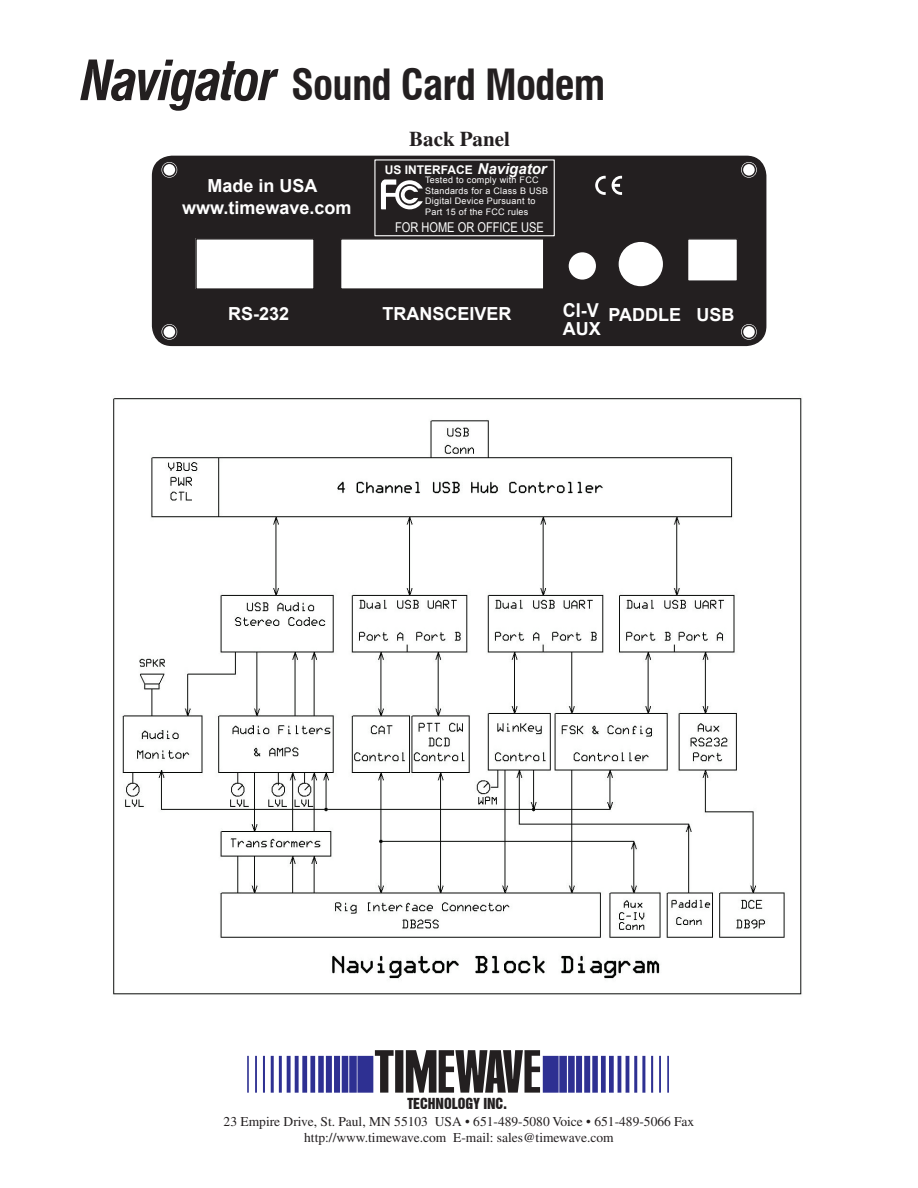
<style>
.page{position:relative;width:918px;height:1188px;background:#fff}
.page>*{position:absolute;margin:0;border:0;box-sizing:border-box;transform-origin:0 0}
.heading_1{font:700 condensed 42px "Swiss 721 BT";letter-spacing:-.02em;color:#231f20}
.heading_1-2{font:700 21px "Times";color:#231f20}
.t1{font:700 19.2px "Arial";color:#fff;scale:.94 1}
.t2{font:700 18px "Arial";color:#fff}
.t3{font:italic 700 15px "Arial";color:#fff}
.t4{font:13.95px "Swiss 921 BT Regular A";color:#231f20}
.Subhead_2{font:13.5px "Times";color:#231f20}
.t5{font:13.5px "Arial Narrow";color:#fff}
.t6{font:700 12px "Arial";color:#fff}
.t7{font:9px/10.5px "Arial";letter-spacing:.03em;color:#fff}
.s1{font-style:italic;font-size:54px}
</style>
<div class="page">
<svg style="left:247px;top:1050px;width:422px;height:43px"></svg>
<div style="left:153px;top:156px;width:613px;height:189px;background:#231f20;border-radius:19px"></div>
<div style="left:152px;top:156px;width:614px;height:190px;border:2px solid #231f20;border-radius:19px"></div>
<svg style="left:162px;top:162px;width:15px;height:16px"></svg>
<svg style="left:162px;top:324px;width:15px;height:16px"></svg>
<svg style="left:741px;top:324px;width:16px;height:16px"></svg>
<svg style="left:741px;top:162px;width:16px;height:16px"></svg>
<svg style="left:163px;top:163px;width:13px;height:13px"></svg>
<div style="left:162px;top:163px;width:15px;height:14px;border:2px solid #231f20;border-radius:50%"></div>
<div style="left:742px;top:163px;width:14px;height:14px;border:2px solid #231f20;border-radius:50%"></div>
<div style="left:162px;top:325px;width:15px;height:14px;border:2px solid #231f20;border-radius:50%"></div>
<div style="left:742px;top:325px;width:14px;height:14px;border:2px solid #231f20;border-radius:50%"></div>
<div style="left:568px;top:252px;width:29px;height:28px;background:#fff;border-radius:50%"></div>
<div style="left:567px;top:251px;width:30px;height:30px;border:2px solid #231f20;border-radius:50%"></div>
<div style="left:618px;top:241px;width:46px;height:46px;background:#fff;border-radius:50%"></div>
<div style="left:617px;top:240px;width:47px;height:48px;border:2px solid #231f20;border-radius:50%"></div>
<div style="left:196px;top:239px;width:118px;height:50px;background:#fff"></div>
<div style="left:195px;top:238px;width:120px;height:52px;border:2px solid #231f20"></div>
<div style="left:341px;top:239px;width:203px;height:50px;background:#fff"></div>
<div style="left:340px;top:238px;width:205px;height:52px;border:2px solid #231f20"></div>
<div style="left:688px;top:239px;width:49px;height:42px;background:#fff"></div>
<div style="left:687px;top:238px;width:51px;height:44px;border:2px solid #231f20"></div>
<svg style="left:595px;top:176px;width:11px;height:19px"></svg>
<svg style="left:612px;top:176px;width:10px;height:19px"></svg>
<svg style="left:381px;top:179px;width:42px;height:30px"></svg>
<img style="left:113px;top:398px;width:689px;height:597px">
<div style="left:374px;top:159px;width:181px;height:77px;border:1px solid #fff"></div>
<p class="heading_1" style="left:81px;top:60px;width:526px"><span class="s1">Navigator</span> Sound Card Modem</p>
<p class="heading_1-2" style="left:409px;top:126px;width:102px">Back Panel</p>
<p class="t2" style="left:207px;top:174px;width:112px">Made in USA</p>
<p class="t2" style="left:182px;top:196px;width:171px">www.timewave.com</p>
<p class="t6" style="left:385px;top:162px;width:90px">US INTERFACE</p>
<p class="t3" style="left:478px;top:159px;width:71px">Navigator</p>
<p class="t7" style="left:425px;top:175px;width:125px">Tested to comply with FCC<br>Standards for a Class B USB<br>Digital Device Pursuant to<br>Part 15 of the FCC rules</p>
<p class="t5" style="left:395px;top:217px;width:150px">FOR HOME OR OFFICE USE</p>
<p class="t2" style="left:228px;top:302px;width:63px">RS-232</p>
<p class="t1" style="left:563px;top:298px;width:40px">CI-V</p>
<p class="t2" style="left:563px;top:317px;width:39px">AUX</p>
<p class="t2" style="left:383px;top:302px;width:131px">TRANSCEIVER</p>
<p class="t2" style="left:608px;top:302px;width:74px">PADDLE</p>
<p class="t2" style="left:696px;top:303px;width:39px">USB</p>
<p class="t4" style="left:408px;top:1094px;width:101px">TECHNOLOGY INC.</p>
<p class="Subhead_2" style="left:224px;top:1114px;width:472px">23 Empire Drive, St. Paul, MN 55103 USA • 651-489-5080 Voice • 651-489-5066 Fax</p>
<p class="Subhead_2" style="left:304px;top:1130px;width:311px">http://www.timewave.com E-mail: sales@timewave.com</p>
</div>
